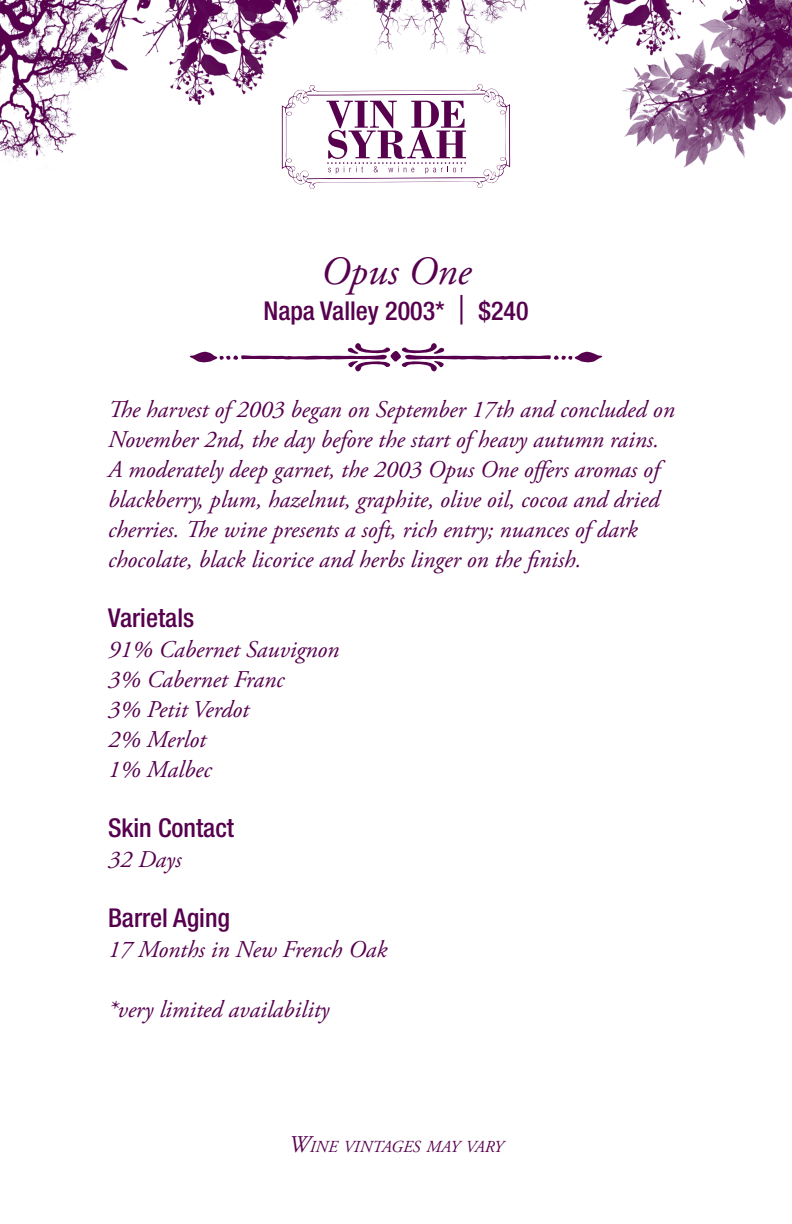
<style>
.page{position:relative;width:792px;height:1224px;background:#fff}
.page>*{position:absolute;margin:0;border:0;box-sizing:border-box;transform-origin:0 0}
.t1{font:italic 40px "Adobe Garamond Pro";color:#56004e}
.t2{font:500 condensed 26px "Helvetica Neue LT Std";color:#56004e}
.t3{font:italic 24px/30px "Adobe Garamond Pro";color:#56004e}
.t4{font:italic 16.8px "Adobe Garamond Pro";color:#56004e}
.s1{font-weight:300;font-size:40px}
.s2{font-size:24px}
</style>
<div class="page">
<img style="left:0;top:0;width:792px;height:169px">
<svg style="left:282px;top:84px;width:228px;height:105px"></svg>
<p class="t1" style="left:321px;top:248px;width:152px">Opus One</p>
<p class="t2" style="left:263px;top:296px;width:267px">Napa Valley 2003* <span class="s1">|</span> $240</p>
<p class="t3" style="left:108px;top:395px;width:568px">The harvest of 2003 began on September 17th and concluded on November 2nd, the day before the start of heavy autumn rains.<br>A moderately deep garnet, the 2003 Opus One offers aromas of blackberry, plum, hazelnut, graphite, olive oil, cocoa and dried cherries. The wine presents a soft, rich entry; nuances of dark chocolate, black licorice and herbs linger on the finish.</p>
<p class="t2" style="left:108px;top:603px;width:88px">Varietals</p>
<p class="t3" style="left:108px;top:635px;width:233px">91% Cabernet Sauvignon</p>
<p class="t3" style="left:108px;top:665px;width:178px">3% Cabernet Franc</p>
<p class="t3" style="left:108px;top:695px;width:143px">3% Petit Verdot</p>
<p class="t3" style="left:108px;top:725px;width:99px">2% Merlot</p>
<p class="t3" style="left:108px;top:755px;width:105px">1% Malbec</p>
<p class="t2" style="left:108px;top:813px;width:128px">Skin Contact</p>
<p class="t3" style="left:108px;top:845px;width:75px">32 Days</p>
<p class="t2" style="left:108px;top:903px;width:124px">Barrel Aging</p>
<p class="t3" style="left:108px;top:935px;width:281px">17 Months in New French Oak</p>
<p class="t3" style="left:108px;top:995px;width:223px">*very limited availability</p>
<p class="t4" style="left:289px;top:1137px;width:216px"><span class="s2">W</span>INE VINTAGES MAY VARY</p>
</div>
